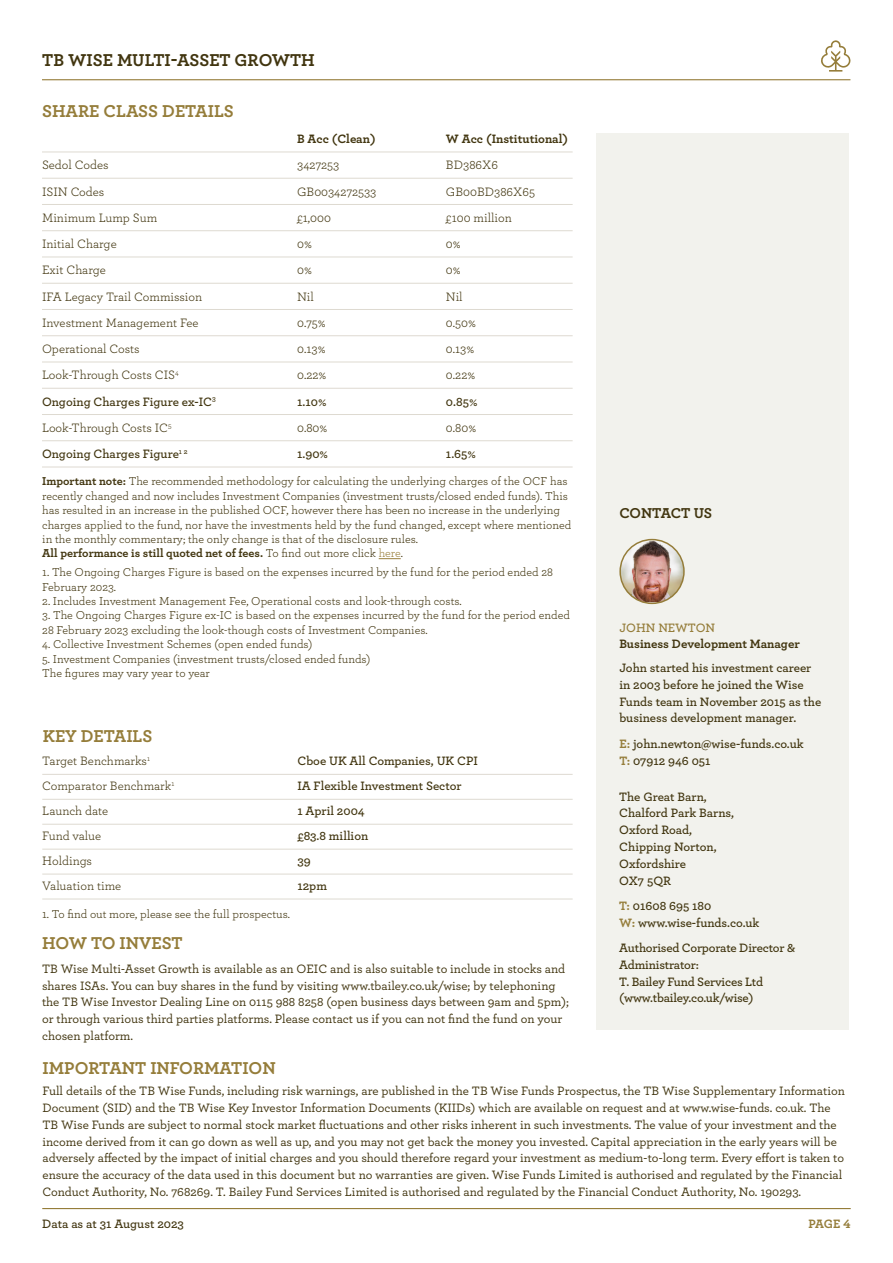
<style>
.page{position:relative;width:893px;height:1263px;background:#fff}
.page>*{position:absolute;margin:0;border:0;box-sizing:border-box;transform-origin:0 0}
.t1{font:700 18px "Archer";color:#957d3a}
.t2{font:700 18px "Archer";color:#41350f}
.t3{font:700 15px "Archer";letter-spacing:-.02em;color:#41350f}
.t4{font:500 12.75px/16.8px "Archer";color:#41350f}
.t5{font:600 12.75px/16.8px "Archer";color:#41350f}
.t6{font:12.75px "Archer";color:#41350f}
.t7{font:700 12.75px "Archer";color:#41350f}
.t8{font:600 12.75px "Archer";color:#957d3a}
.t9{font:700 12.75px "Archer";color:#957d3a}
.t10{font:12px/14.4px "Archer";color:#41350f}
.s1{font-weight:700}
.s2{color:#9a803d}
.s3{font-weight:700;color:#957d3a}
</style>
<div class="page">
<div style="left:597px;top:133px;width:252px;height:896px;background:#f2f2ed"></div>
<svg style="left:379px;top:558px;width:22px;height:1px"></svg>
<hr style="left:42px;top:79px;width:808px;height:1px;background:#957d3a">
<hr style="left:42px;top:1208px;width:809px;height:1px;background:#957d3a">
<svg style="left:821px;top:40px;width:30px;height:32px"></svg>
<hr style="left:42px;top:152px;width:531px;height:1px;background:#dedad1">
<hr style="left:42px;top:178px;width:531px;height:1px;background:#dedad1">
<hr style="left:42px;top:204px;width:531px;height:1px;background:#dedad1">
<hr style="left:42px;top:230px;width:531px;height:1px;background:#dedad1">
<hr style="left:42px;top:257px;width:531px;height:1px;background:#dedad1">
<hr style="left:42px;top:283px;width:531px;height:1px;background:#dedad1">
<hr style="left:42px;top:309px;width:531px;height:1px;background:#dedad1">
<hr style="left:42px;top:335px;width:531px;height:1px;background:#dedad1">
<hr style="left:42px;top:362px;width:531px;height:1px;background:#dedad1">
<hr style="left:42px;top:388px;width:531px;height:1px;background:#dedad1">
<hr style="left:42px;top:414px;width:531px;height:1px;background:#dedad1">
<hr style="left:42px;top:440px;width:531px;height:1px;background:#dedad1">
<hr style="left:42px;top:467px;width:531px;height:1px;background:#dedad1">
<hr style="left:42px;top:774px;width:531px;height:1px;background:#dedad1">
<hr style="left:42px;top:799px;width:531px;height:1px;background:#dedad1">
<hr style="left:42px;top:824px;width:531px;height:1px;background:#dedad1">
<hr style="left:42px;top:849px;width:531px;height:1px;background:#dedad1">
<hr style="left:42px;top:874px;width:531px;height:1px;background:#dedad1">
<hr style="left:42px;top:899px;width:531px;height:1px;background:#dedad1">
<img style="left:620px;top:541px;width:64px;height:61px">
<div style="left:619px;top:539px;width:66px;height:65px;border:2px solid #957d3a;border-radius:50%"></div>
<h1 class="t2" style="left:42px;top:46px;width:274px">TB WISE MULTI-ASSET GROWTH</h1>
<h1 class="t1" style="left:42px;top:97px;width:193px">SHARE CLASS DETAILS</h1>
<p class="t7" style="left:297px;top:129px;width:80px">B Acc (Clean)</p>
<p class="t7" style="left:446px;top:129px;width:124px">W Acc (Institutional)</p>
<p class="t6" style="left:42px;top:156px;width:68px">Sedol Codes</p>
<p class="t6" style="left:297px;top:156px;width:44px">3427253</p>
<p class="t6" style="left:446px;top:156px;width:54px">BD386X6</p>
<p class="t6" style="left:42px;top:183px;width:64px">ISIN Codes</p>
<p class="t6" style="left:297px;top:183px;width:81px">GB0034272533</p>
<p class="t6" style="left:446px;top:183px;width:91px">GB00BD386X65</p>
<p class="t6" style="left:42px;top:209px;width:117px">Minimum Lump Sum</p>
<p class="t6" style="left:297px;top:209px;width:35px">£1,000</p>
<p class="t6" style="left:446px;top:209px;width:68px">£100 million</p>
<p class="t6" style="left:42px;top:235px;width:76px">Initial Charge</p>
<p class="t6" style="left:297px;top:235px;width:16px">0%</p>
<p class="t6" style="left:446px;top:235px;width:16px">0%</p>
<p class="t6" style="left:42px;top:261px;width:65px">Exit Charge</p>
<p class="t6" style="left:297px;top:261px;width:16px">0%</p>
<p class="t6" style="left:446px;top:261px;width:16px">0%</p>
<p class="t6" style="left:42px;top:288px;width:162px">IFA Legacy Trail Commission</p>
<p class="t6" style="left:297px;top:288px;width:18px">Nil</p>
<p class="t6" style="left:446px;top:288px;width:18px">Nil</p>
<p class="t6" style="left:42px;top:314px;width:158px">Investment Management Fee</p>
<p class="t6" style="left:297px;top:314px;width:30px">0.75%</p>
<p class="t6" style="left:446px;top:314px;width:32px">0.50%</p>
<p class="t6" style="left:42px;top:340px;width:99px">Operational Costs</p>
<p class="t6" style="left:297px;top:340px;width:30px">0.13%</p>
<p class="t6" style="left:446px;top:340px;width:30px">0.13%</p>
<p class="t6" style="left:42px;top:366px;width:138px">Look-Through Costs CIS<sup>4</sup></p>
<p class="t6" style="left:297px;top:366px;width:31px">0.22%</p>
<p class="t6" style="left:446px;top:366px;width:31px">0.22%</p>
<p class="t5" style="left:42px;top:392px;width:175px">Ongoing Charges Figure ex-IC<sup>3</sup></p>
<p class="t5" style="left:297px;top:392px;width:31px">1.10%</p>
<p class="t5" style="left:446px;top:392px;width:33px">0.85%</p>
<p class="t6" style="left:42px;top:419px;width:131px">Look-Through Costs IC<sup>5</sup></p>
<p class="t6" style="left:297px;top:419px;width:32px">0.80%</p>
<p class="t6" style="left:446px;top:419px;width:32px">0.80%</p>
<p class="t5" style="left:42px;top:445px;width:147px">Ongoing Charges Figure<sup>1</sup> <sup>2</sup></p>
<p class="t5" style="left:297px;top:445px;width:32px">1.90%</p>
<p class="t5" style="left:446px;top:445px;width:32px">1.65%</p>
<p class="t10" style="left:42px;top:474px;width:530px"><span class="s1">Important note:</span> The recommended methodology for calculating the underlying charges of the OCF has recently changed and now includes Investment Companies (investment trusts/closed ended funds). This has resulted in an increase in the published OCF, however there has been no increase in the underlying charges applied to the fund, nor have the investments held by the fund changed, except where mentioned in the monthly commentary; the only change is that of the disclosure rules.<br><span class="s1">All performance is still quoted net of fees.</span> To find out more click <span class="s2">here</span>.</p>
<p class="t10" style="left:42px;top:564px;width:512px">1. The Ongoing Charges Figure is based on the expenses incurred by the fund for the period ended 28<br>February 2023.</p>
<p class="t10" style="left:42px;top:593px;width:421px">2. Includes Investment Management Fee, Operational costs and look-through costs.</p>
<p class="t10" style="left:42px;top:607px;width:529px">3. The Ongoing Charges Figure ex-IC is based on the expenses incurred by the fund for the period ended<br>28 February 2023 excluding the look-though costs of Investment Companies.</p>
<p class="t10" style="left:42px;top:636px;width:272px">4. Collective Investment Schemes (open ended funds)</p>
<p class="t10" style="left:42px;top:651px;width:330px">5. Investment Companies (investment trusts/closed ended funds)<br>The figures may vary year to year</p>
<h1 class="t1" style="left:43px;top:721px;width:111px">KEY DETAILS</h1>
<p class="t6" style="left:42px;top:752px;width:109px">Target Benchmarks<sup>1</sup></p>
<p class="t5" style="left:297px;top:752px;width:182px">Cboe UK All Companies, UK CPI</p>
<p class="t6" style="left:42px;top:777px;width:134px">Comparator Benchmark<sup>1</sup></p>
<p class="t5" style="left:297px;top:777px;width:166px">IA Flexible Investment Sector</p>
<p class="t6" style="left:42px;top:802px;width:68px">Launch date</p>
<p class="t5" style="left:297px;top:802px;width:69px">1 April 2004</p>
<p class="t6" style="left:42px;top:827px;width:61px">Fund value</p>
<p class="t5" style="left:297px;top:827px;width:72px">£83.8 million</p>
<p class="t6" style="left:42px;top:852px;width:51px">Holdings</p>
<p class="t5" style="left:297px;top:852px;width:15px">39</p>
<p class="t6" style="left:42px;top:877px;width:81px">Valuation time</p>
<p class="t5" style="left:297px;top:877px;width:31px">12pm</p>
<p class="t10" style="left:42px;top:907px;width:250px">1. To find out more, please see the full prospectus.</p>
<h1 class="t1" style="left:42px;top:929px;width:142px">HOW TO INVEST</h1>
<p class="t4" style="left:42px;top:959px;width:528px">TB Wise Multi-Asset Growth is available as an OEIC and is also suitable to include in stocks and shares ISAs. You can buy shares in the fund by visiting www.tbailey.co.uk/wise; by telephoning the TB Wise Investor Dealing Line on 0115 988 8258 (open business days between 9am and 5pm); or through various third parties platforms. Please contact us if you can not find the fund on your chosen platform.</p>
<h1 class="t1" style="left:43px;top:1054px;width:235px">IMPORTANT INFORMATION</h1>
<p class="t3" style="left:619px;top:501px;width:94px">CONTACT US</p>
<p class="t8" style="left:619px;top:618px;width:97px">JOHN NEWTON</p>
<p class="t7" style="left:619px;top:634px;width:182px">Business Development Manager</p>
<p class="t5" style="left:619px;top:658px;width:203px">John started his investment career in 2003 before he joined the Wise Funds team in November 2015 as the business development manager.</p>
<p class="t5" style="left:619px;top:734px;width:186px"><span class="s3">E:</span> john.newton@wise-funds.co.uk<br><span class="s3">T:</span> 07912 946 051</p>
<p class="t5" style="left:619px;top:787px;width:116px">The Great Barn,<br>Chalford Park Barns,<br>Oxford Road,<br>Chipping Norton,<br>Oxfordshire<br>OX7 5QR</p>
<p class="t5" style="left:619px;top:896px;width:142px"><span class="s3">T:</span> 01608 695 180<br><span class="s3">W:</span> www.wise-funds.co.uk</p>
<p class="t5" style="left:619px;top:939px;width:177px">Authorised Corporate Director &amp;<br>Administrator:<br>T. Bailey Fund Services Ltd (www.tbailey.co.uk/wise)</p>
<p class="t4" style="left:43px;top:1082px;width:804px">Full details of the TB Wise Funds, including risk warnings, are published in the TB Wise Funds Prospectus, the TB Wise Supplementary Information Document (SID) and the TB Wise Key Investor Information Documents (KIIDs) which are available on request and at www.wise-funds. co.uk. The TB Wise Funds are subject to normal stock market fluctuations and other risks inherent in such investments. The value of your investment and the income derived from it can go down as well as up, and you may not get back the money you invested. Capital appreciation in the early years will be adversely affected by the impact of initial charges and you should therefore regard your investment as medium-to-long term. Every effort is taken to ensure the accuracy of the data used in this document but no warranties are given. Wise Funds Limited is authorised and regulated by the Financial Conduct Authority, No. 768269. T. Bailey Fund Services Limited is authorised and regulated by the Financial Conduct Authority, No. 190293.</p>
<p class="t5" style="left:42px;top:1214px;width:143px">Data as at 31 August 2023</p>
<p class="t9" style="left:808px;top:1214px;width:44px">PAGE 4</p>
</div>
